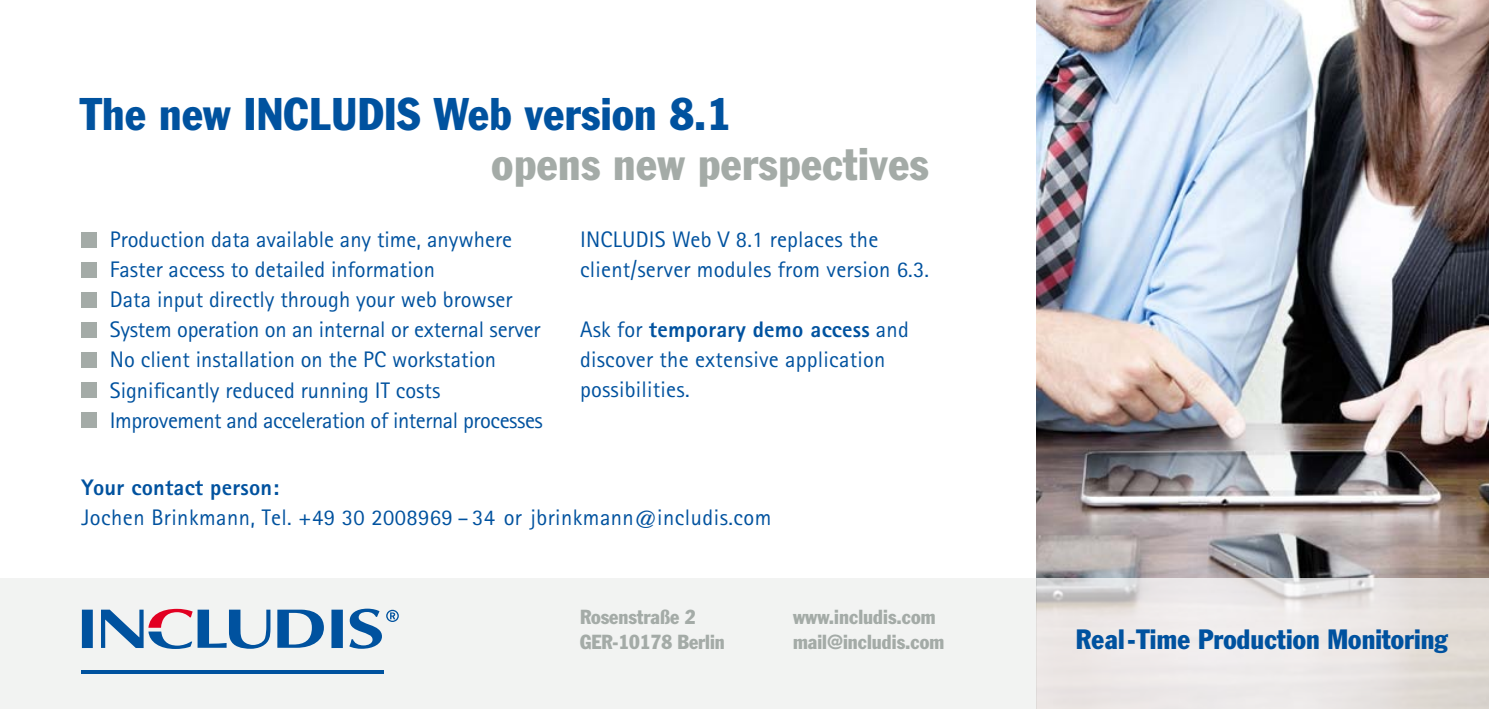
<style>
.page{position:relative;width:1489px;height:709px;background:#fff}
.page>*{position:absolute;margin:0;border:0;box-sizing:border-box;transform-origin:0 0}
.t1{font:condensed 45px "Franklin Gothic";letter-spacing:.01em;color:#00529f}
.t2{font:condensed 45px "Franklin Gothic";letter-spacing:.01em;color:#a4aba7}
.t3{font:condensed 27.5px "Franklin Gothic";letter-spacing:.005em;color:#00529f}
.t4{font:22.5px/30px "Rotis Sans Serif";color:#00529f}
.t5{font:22.5px "Rotis Sans Serif";letter-spacing:.02em;color:#00529f}
.t6{font:800 22.5px "Rotis Sans Serif";letter-spacing:.01em;color:#00529f}
.t7{font:condensed 20px/24.5px "Franklin Gothic";color:#a4aba7}
.s1{font-weight:800}
</style>
<div class="page">
<img style="left:1036px;top:0;width:452px;height:577px">
<svg style="left:1036px;top:577px;width:452px;height:132px;fill:#ebe6e6"></svg>
<div style="left:0;top:577px;width:1036px;height:132px;background:#edefee"></div>
<div style="left:81px;top:232px;width:16px;height:15px;background:#a4aba7"></div>
<div style="left:81px;top:262px;width:16px;height:15px;background:#a4aba7"></div>
<div style="left:81px;top:292px;width:16px;height:15px;background:#a4aba7"></div>
<div style="left:81px;top:322px;width:16px;height:15px;background:#a4aba7"></div>
<div style="left:81px;top:352px;width:16px;height:15px;background:#a4aba7"></div>
<div style="left:81px;top:382px;width:16px;height:15px;background:#a4aba7"></div>
<div style="left:81px;top:412px;width:16px;height:15px;background:#a4aba7"></div>
<svg style="left:82px;top:609px;width:11px;height:39px"></svg>
<svg style="left:101px;top:609px;width:169px;height:40px"></svg>
<svg style="left:277px;top:609px;width:47px;height:38px"></svg>
<svg style="left:331px;top:609px;width:12px;height:39px"></svg>
<svg style="left:349px;top:608px;width:50px;height:40px"></svg>
<hr style="left:81px;top:670px;width:303px;height:4px;background:#00529f">
<h1 class="t1" style="left:80px;top:87px;width:652px">The new INCLUDIS Web version 8.1</h1>
<h1 class="t2" style="left:491px;top:137px;width:438px">opens new perspectives</h1>
<p class="t4" style="left:110px;top:225px;width:434px">Production data available any time, anywhere Faster access to detailed information<br>Data input directly through your web browser System operation on an internal or external server No client installation on the PC workstation Significantly reduced running IT costs Improvement and acceleration of internal processes</p>
<p class="t4" style="left:580px;top:225px;width:350px">INCLUDIS Web V 8.1 replaces the client/server modules from version 6.3.</p>
<p class="t4" style="left:580px;top:315px;width:330px">Ask for <span class="s1">temporary demo access</span> and discover the extensive application possibilities.</p>
<p class="t6" style="left:81px;top:473px;width:199px">Your contact person:</p>
<p class="t5" style="left:81px;top:504px;width:691px">Jochen Brinkmann, Tel. +49 30 2008969 – 34 or jbrinkmann@includis.com</p>
<p class="t7" style="left:580px;top:604px;width:146px">Rosenstraße 2<br>GER-10178 Berlin</p>
<p class="t7" style="left:793px;top:604px;width:153px">www.includis.com mail@includis.com</p>
<p class="t3" style="left:1075px;top:622px;width:373px">Real-Time Production Monitoring</p>
</div>
